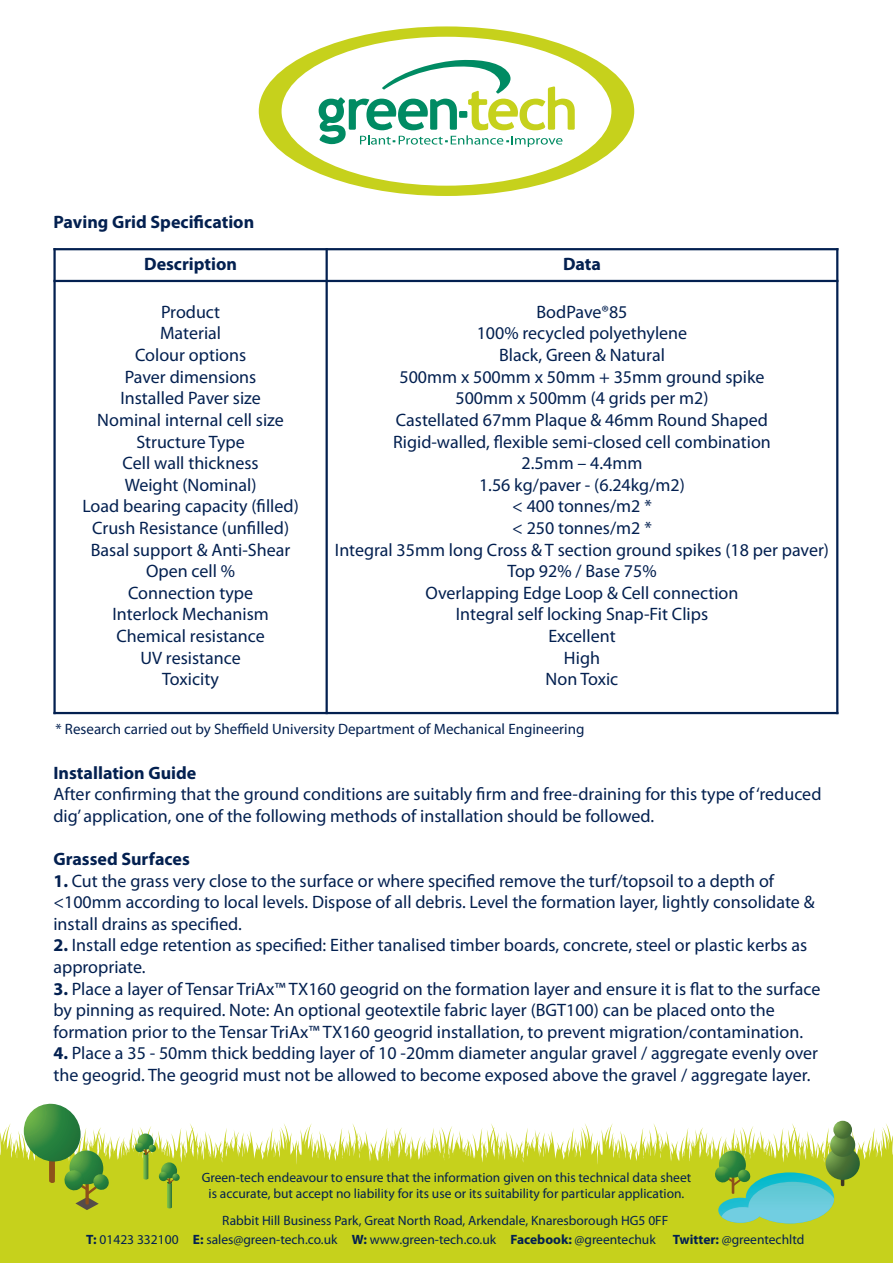
<style>
.page{position:relative;width:893px;height:1263px;background:#fff}
.page>*{position:absolute;margin:0;border:0;box-sizing:border-box;transform-origin:0 0}
.t1{font:18px/21.6px "Myriad Pro";color:#032050}
.t2{font:700 18px "Myriad Pro";color:#032050}
.t3{font:15px "Myriad Pro";color:#032050}
.t4{font:13.5px/16.2px "Myriad Pro";color:#032050;text-align:center}
.s1{font-weight:700}
</style>
<div class="page">
<svg style="left:0;top:1123px;width:893px;height:66px;fill:#c6d11c"></svg>
<div style="left:0;top:1189px;width:893px;height:74px;background:#c6d11c"></div>
<svg style="left:259px;top:26px;width:375px;height:170px"></svg>
<svg style="left:319px;top:59px;width:256px;height:88px"></svg>
<svg style="left:715px;top:1151px;width:119px;height:72px;background:#7fc581"></svg>
<svg style="left:138px;top:1133px;width:15px;height:17px"></svg>
<svg style="left:24px;top:1104px;width:85px;height:106px"></svg>
<svg style="left:841px;top:1180px;width:3px;height:6px"></svg>
<svg style="left:826px;top:1147px;width:34px;height:33px"></svg>
<svg style="left:830px;top:1133px;width:25px;height:24px"></svg>
<svg style="left:833px;top:1121px;width:19px;height:18px"></svg>
<svg style="left:135px;top:1142px;width:45px;height:66px"></svg>
<hr style="left:53px;top:248px;width:3px;height:466px;background:#032050">
<hr style="left:326px;top:248px;width:2px;height:466px;background:#032050">
<hr style="left:836px;top:248px;width:2px;height:466px;background:#032050">
<hr style="left:53px;top:248px;width:785px;height:2px;background:#032050">
<hr style="left:53px;top:280px;width:785px;height:2px;background:#032050">
<hr style="left:53px;top:712px;width:785px;height:2px;background:#032050">
<p class="t2" style="left:53px;top:215px;width:202px">Paving Grid Specification</p>
<p class="t2" style="left:144px;top:257px;width:94px">Description</p>
<p class="t2" style="left:563px;top:257px;width:39px">Data</p>
<p class="t1" style="left:82px;top:302px;width:218px;text-align:center">Product<br>Material<br>Colour options<br>Paver dimensions<br>Installed Paver size<br>Nominal internal cell size<br>Structure Type<br>Cell wall thickness<br>Weight (Nominal)<br>Load bearing capacity (filled)<br>Crush Resistance (unfilled)<br>Basal support &amp; Anti-Shear<br>Open cell %<br>Connection type<br>Interlock Mechanism<br>Chemical resistance<br>UV resistance<br>Toxicity</p>
<p class="t1" style="left:335px;top:302px;width:496px;text-align:center">BodPave®85<br>100% recycled polyethylene<br>Black, Green &amp; Natural<br>500mm x 500mm x 50mm + 35mm ground spike<br>500mm x 500mm (4 grids per m2)<br>Castellated 67mm Plaque &amp; 46mm Round Shaped<br>Rigid-walled, flexible semi-closed cell combination<br>2.5mm – 4.4mm<br>1.56 kg/paver - (6.24kg/m2)<br>&lt; 400 tonnes/m2 *<br>&lt; 250 tonnes/m2 *<br>Integral 35mm long Cross &amp; T section ground spikes (18 per paver)<br>Top 92% / Base 75%<br>Overlapping Edge Loop &amp; Cell connection<br>Integral self locking Snap-Fit Clips<br>Excellent<br>High<br>Non Toxic</p>
<p class="t3" style="left:56px;top:723px;width:530px">* Research carried out by Sheffield University Department of Mechanical Engineering</p>
<p class="t2" style="left:53px;top:766px;width:145px">Installation Guide</p>
<p class="t1" style="left:53px;top:785px;width:769px">After confirming that the ground conditions are suitably firm and free-draining for this type of‘reduced dig’ application, one of the following methods of installation should be followed.</p>
<p class="t2" style="left:53px;top:852px;width:138px">Grassed Surfaces</p>
<p class="t1" style="left:53px;top:871px;width:763px"><span class="s1">1.</span> Cut the grass very close to the surface or where specified remove the turf/topsoil to a depth of &lt;100mm according to local levels. Dispose of all debris. Level the formation layer, lightly consolidate &amp; install drains as specified.</p>
<p class="t1" style="left:53px;top:936px;width:755px"><span class="s1">2.</span> Install edge retention as specified: Either tanalised timber boards, concrete, steel or plastic kerbs as appropriate.</p>
<p class="t1" style="left:53px;top:979px;width:768px"><span class="s1">3.</span> Place a layer of Tensar TriAx™ TX160 geogrid on the formation layer and ensure it is flat to the surface by pinning as required. Note: An optional geotextile fabric layer (BGT100) can be placed onto the formation prior to the Tensar TriAx™ TX160 geogrid installation, to prevent migration/contamination.</p>
<p class="t1" style="left:53px;top:1044px;width:766px"><span class="s1">4.</span> Place a 35 - 50mm thick bedding layer of 10 -20mm diameter angular gravel / aggregate evenly over the geogrid. The geogrid must not be allowed to become exposed above the gravel / aggregate layer.</p>
<p class="t4" style="left:202px;top:1171px;width:491px">Green-tech endeavour to ensure that the information given on this technical data sheet is accurate, but accept no liability for its use or its suitability for particular application.</p>
<p class="t4" style="left:86px;top:1211px;width:584px;line-height:19.5px;text-align:left;text-indent:136px">Rabbit Hill Business Park, Great North Road, Arkendale, Knaresborough HG5 0FF<br><span class="s1">T:</span> 01423 332100 <span class="s1">E:</span> sales@green-tech.co.uk <span class="s1">W:</span> www.green-tech.co.uk <span class="s1">Facebook:</span> @greentechuk</p>
<p class="t4" style="left:673px;top:1232px;width:133px"><span class="s1">Twitter:</span> @greentechltd</p>
</div>
